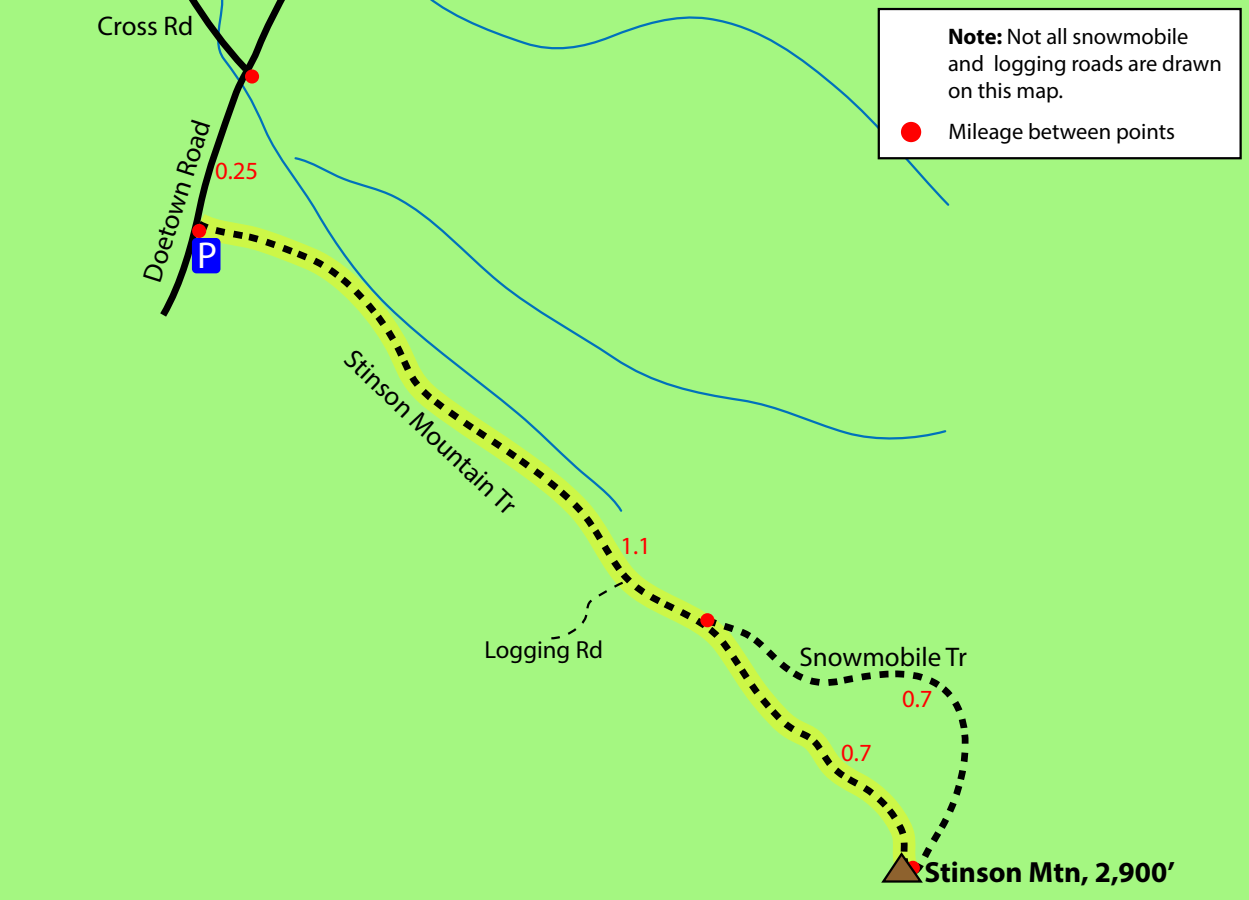
<style>
.page{position:relative;width:1249px;height:900px;background:#a4f781}
.page>*{position:absolute;margin:0;border:0;box-sizing:border-box;transform-origin:0 0}
.t1{font:37.57px "Myriad Pro";color:#fffdfd}
.t2{font:700 29.25px "Myriad Pro";color:#000}
.t3{font:27px "Myriad Pro";color:#000}
.t4{font:24.75px "Myriad Pro";color:#f00}
.t5{font:24.75px "Myriad Pro";color:#000}
.t6{font:22.5px/27px "Myriad Pro";color:#000}
.s1{font-weight:700}
</style>
<div class="page">
<svg style="left:409px;top:0;width:542px;height:208px"></svg>
<svg style="left:160px;top:0;width:152px;height:317px"></svg>
<div style="left:245px;top:69px;width:14px;height:15px;background:#f00;border-radius:50%"></div>
<svg style="left:190px;top:215px;width:725px;height:420px"></svg>
<div style="left:192px;top:224px;width:14px;height:14px;background:#f00;border-radius:50%"></div>
<div style="left:192px;top:238px;width:28px;height:35px;background:#00f;border-radius:5px"></div>
<svg style="left:698px;top:611px;width:271px;height:247px"></svg>
<div style="left:700px;top:613px;width:14px;height:14px;background:#f00;border-radius:50%"></div>
<svg style="left:880px;top:850px;width:45px;height:33px"></svg>
<svg style="left:549px;top:580px;width:76px;height:60px"></svg>
<div style="left:878px;top:8px;width:364px;height:151px;background:#fff;border:2px solid #000"></div>
<div style="left:901px;top:122px;width:20px;height:20px;background:#f00;border-radius:50%"></div>
<p class="t3" style="left:98px;top:9px;width:97px">Cross Rd</p>
<p class="t3" style="left:135px;top:276px;width:170px;rotate:-72deg">Doetown Road</p>
<p class="t4" style="left:215px;top:155px;width:45px">0.25</p>
<h1 class="t1" style="left:197px;top:233px;width:21px">P</h1>
<p class="t3" style="left:360px;top:343px;width:227px;rotate:43deg">Stinson Mountain Tr</p>
<p class="t4" style="left:620px;top:531px;width:32px">1.1</p>
<p class="t5" style="left:485px;top:635px;width:120px">Logging Rd</p>
<p class="t6" style="left:948px;top:23px;width:275px"><span class="s1">Note:</span> Not all snowmobile and logging roads are drawn on this map.</p>
<p class="t6" style="left:948px;top:118px;width:228px">Mileage between points</p>
<p class="t3" style="left:799px;top:640px;width:169px">Snowmobile Tr</p>
<p class="t4" style="left:841px;top:738px;width:32px">0.7</p>
<p class="t4" style="left:902px;top:684px;width:32px">0.7</p>
<h2 class="t2" style="left:924px;top:853px;width:252px">Stinson Mtn, 2,900’</h2>
</div>
